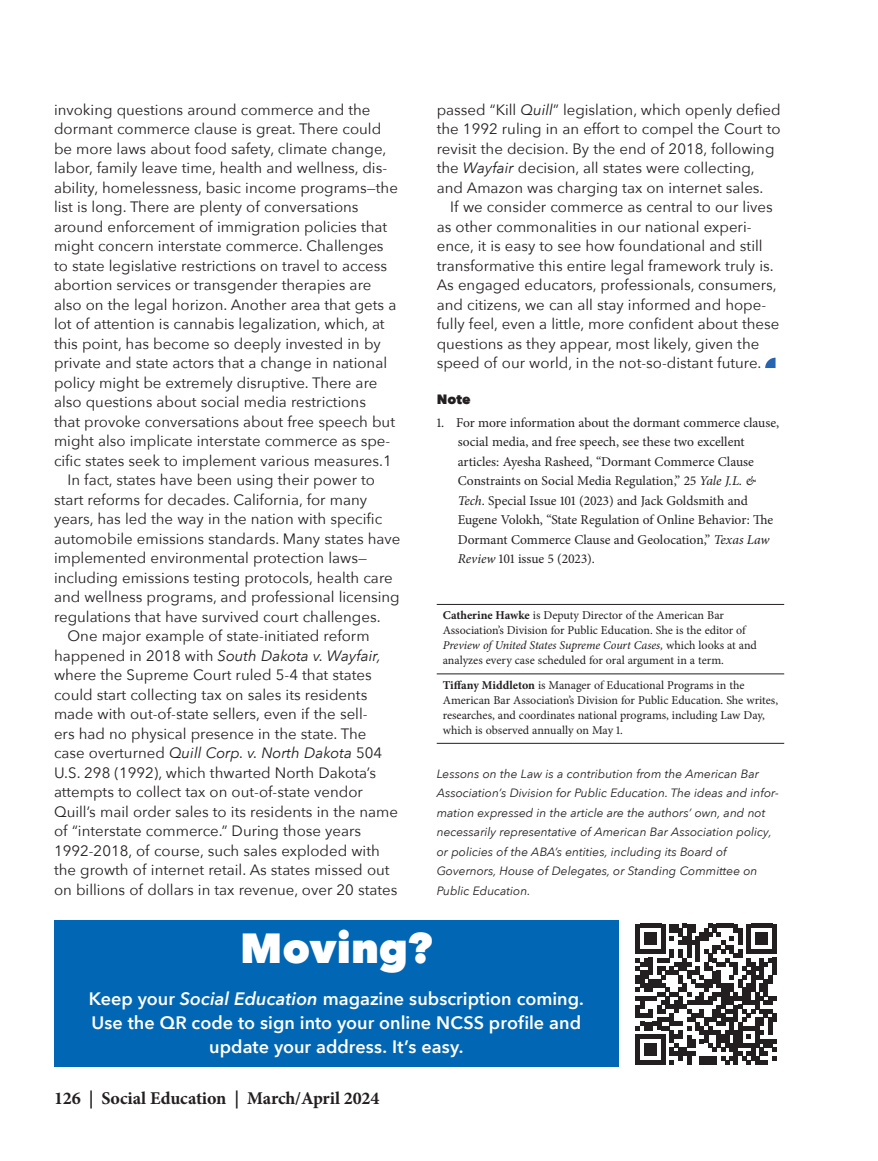
<style>
.page{position:relative;width:878px;height:1161px;background:#fff}
.page>*{position:absolute;margin:0;border:0;box-sizing:border-box;transform-origin:0 0}
.t1{font:800 42px "Avenir Next";color:#fff}
.t2{font:600 18px/24px "Avenir Next";color:#fff;text-align:center}
.t3{font:700 18px "Minion Pro";letter-spacing:-.01em;color:#231f20}
.On_Fleek_Body_Text{font:15px/19.5px "Avenir Next";color:#231f20}
.On_Fleek_Footnotes{font:13.5px/19.5px "Minion Pro";color:#231f20}
.t4{font:800 13.5px "Avenir Next";color:#231f20}
.On_Fleek_Author_Bio_Text{font:12px/15px "Minion Pro";color:#231f20}
.On_Fleek_Body_Text-2{font:italic 12px/19.5px "Avenir Next";color:#231f20}
.s1{font-style:italic}
.s2{font-weight:700}
</style>
<div class="page">
<div style="left:54px;top:920px;width:564px;height:147px;background:#0166b3"></div>
<svg style="left:635px;top:924px;width:141px;height:140px"></svg>
<svg style="left:765px;top:358px;width:10px;height:10px"></svg>
<hr style="left:437px;top:604px;width:347px;height:1px;background:#231f20">
<hr style="left:437px;top:674px;width:347px;height:1px;background:#231f20">
<hr style="left:437px;top:743px;width:347px;height:1px;background:#231f20">
<p class="On_Fleek_Body_Text" style="left:54px;top:99px;width:345px">invoking questions around commerce and the dormant commerce clause is great. There could be more laws about food safety, climate change, labor, family leave time, health and wellness, dis&shy;ability, homelessness, basic income programs—the list is long. There are plenty of conversations around enforcement of immigration policies that might concern interstate commerce. Challenges to state legislative restrictions on travel to access abortion services or transgender therapies are also on the legal horizon. Another area that gets a lot of attention is cannabis legalization, which, at this point, has become so deeply invested in by private and state actors that a change in national policy might be extremely disruptive. There are also questions about social media restrictions<br>that provoke conversations about free speech but might also implicate interstate commerce as spe&shy;cific states seek to implement various measures.1</p>
<p class="On_Fleek_Body_Text" style="left:54px;top:469px;width:348px;text-indent:14px">In fact, states have been using their power to start reforms for decades. California, for many years, has led the way in the nation with specific automobile emissions standards. Many states have implemented environmental protection laws— including emissions testing protocols, health care and wellness programs, and professional licensing regulations that have survived court challenges.</p>
<p class="On_Fleek_Body_Text" style="left:54px;top:625px;width:345px;text-indent:14px">One major example of state-initiated reform happened in 2018 with <span class="s1">South Dakota v. Wayfair, </span>where the Supreme Court ruled 5-4 that states could start collecting tax on sales its residents made with out-of-state sellers, even if the sell-<br>ers had no physical presence in the state. The case overturned <span class="s1">Quill Corp. v. North Dakota</span> 504<br>U.S. 298 (1992), which thwarted North Dakota’s attempts to collect tax on out-of-state vendor Quill’s mail order sales to its residents in the name of “interstate commerce.” During those years 1992-2018, of course, such sales exploded with the growth of internet retail. As states missed out on billions of dollars in tax revenue, over 20 states</p>
<p class="On_Fleek_Body_Text" style="left:436px;top:99px;width:345px">passed “Kill <span class="s1">Quill</span>” legislation, which openly defied the 1992 ruling in an effort to compel the Court to revisit the decision. By the end of 2018, following the <span class="s1">Wayfair</span> decision, all states were collecting, and Amazon was charging tax on internet sales.</p>
<p class="On_Fleek_Body_Text" style="left:436px;top:196px;width:344px;text-indent:14px">If we consider commerce as central to our lives as other commonalities in our national experi&shy;ence, it is easy to see how foundational and still transformative this entire legal framework truly is.<br>As engaged educators, professionals, consumers, and citizens, we can all stay informed and hope&shy;fully feel, even a little, more confident about these questions as they appear, most likely, given the speed of our world, in the not-so-distant future.</p>
<p class="t4" style="left:436px;top:391px;width:35px">Note</p>
<p class="On_Fleek_Footnotes" style="left:458px;top:413px;width:323px;text-indent:-21px">1. For more information about the dormant commerce clause, social media, and free speech, see these two excellent articles: Ayesha Rasheed, “Dormant Commerce Clause Constraints on Social Media Regulation,” 25 <span class="s1">Yale J.L. &amp; Tech</span>. Special Issue 101 (2023) and Jack Goldsmith and Eugene Volokh, “State Regulation of Online Behavior: The Dormant Commerce Clause and Geolocation,” <span class="s1">Texas Law Review</span> 101 issue 5 (2023).</p>
<p class="On_Fleek_Author_Bio_Text" style="left:443px;top:608px;width:316px"><span class="s2">Catherine Hawke</span> is Deputy Director of the American Bar Association’s Division for Public Education. She is the editor of <span class="s1">Preview of United States Supreme Court Cases,</span> which looks at and analyzes every case scheduled for oral argument in a term.</p>
<p class="On_Fleek_Author_Bio_Text" style="left:443px;top:677px;width:337px"><span class="s2">Tiffany Middleton</span> is Manager of Educational Programs in the American Bar Association’s Division for Public Education. She writes, researches, and coordinates national programs, including Law Day, which is observed annually on May 1.</p>
<p class="On_Fleek_Body_Text-2" style="left:437px;top:763px;width:343px">Lessons on the Law is a contribution from the American Bar Association’s Division for Public Education. The ideas and infor&shy;mation expressed in the article are the authors’ own, and not necessarily representative of American Bar Association policy, or policies of the ABA’s entities, including its Board of Governors, House of Delegates, or Standing Committee on Public Education.</p>
<p class="t1" style="left:240px;top:922px;width:193px">Moving?</p>
<p class="t2" style="left:89px;top:986px;width:496px">Keep your <span class="s1">Social Education</span> magazine subscription coming.</p>
<p class="t2" style="left:91px;top:1010px;width:491px">Use the QR code to sign into your online NCSS profile and update your address. It’s easy.</p>
<p class="t3" style="left:54px;top:1086px;width:327px">126 | Social Education | March/April 2024</p>
</div>
